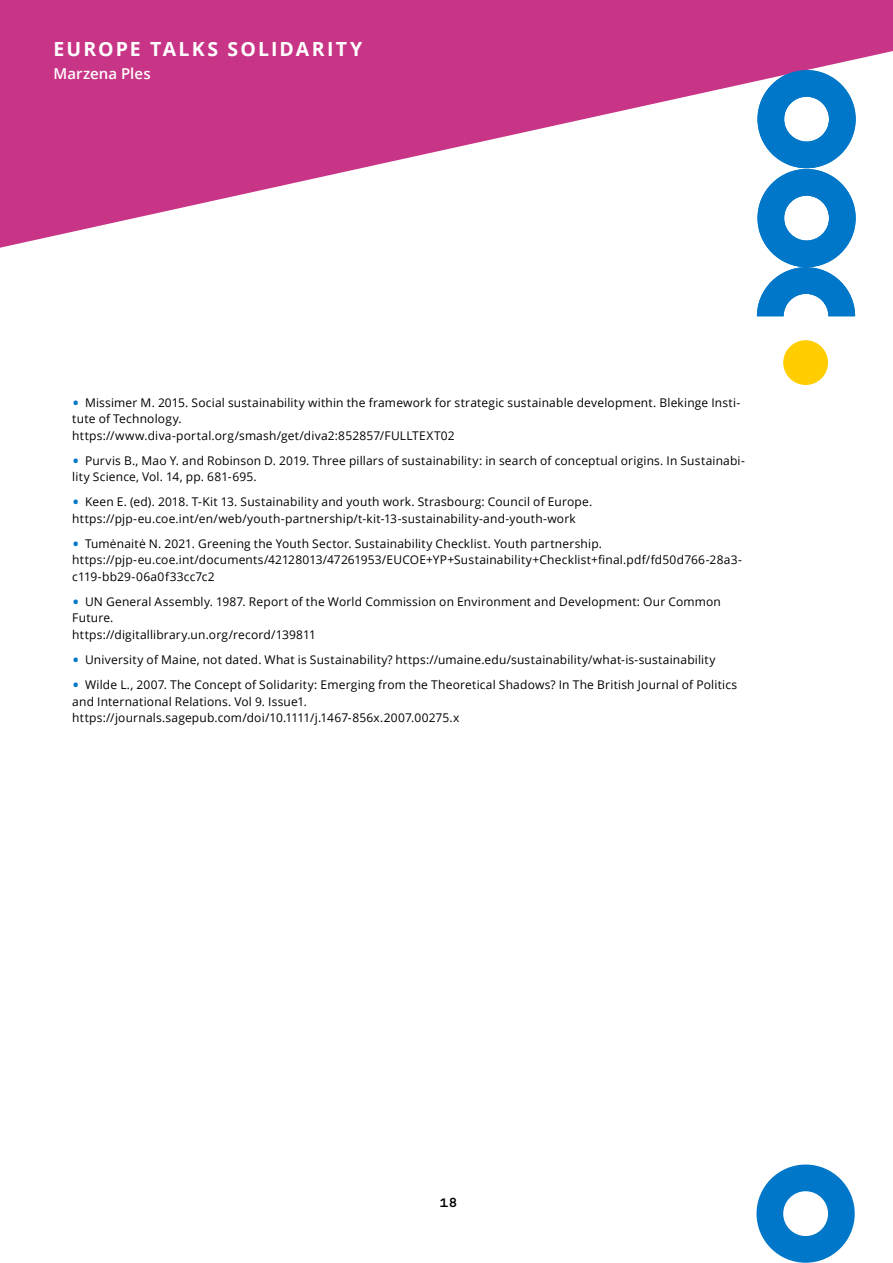
<style>
.page{position:relative;width:893px;height:1263px;background:#fff}
.page>*{position:absolute;margin:0;border:0;box-sizing:border-box;transform-origin:0 0}
.t1{font:700 19.5px "Open Sans";letter-spacing:.11em;color:#fff}
.t2{font:600 15px "Open Sans";letter-spacing:.005em;color:#fff}
.t3{font:700 15px "Pitch";color:#000}
.t4{font:12px/16.5px "Open Sans";letter-spacing:.015em;color:#000}
.s1{font-size:19.5px;color:#0077c8}
</style>
<div class="page">
<svg style="left:756px;top:1164px;width:99px;height:99px"></svg>
<svg style="left:0;top:0;width:893px;height:248px;fill:#c83486"></svg>
<svg style="left:757px;top:70px;width:99px;height:246px"></svg>
<div style="left:783px;top:340px;width:45px;height:45px;background:#ffcd00;border-radius:50%"></div>
<h1 class="t1" style="left:54px;top:41px;width:310px">EUROPE TALKS SOLIDARITY</h1>
<p class="t2" style="left:54px;top:67px;width:99px">Marzena Ples</p>
<p class="t4" style="left:72px;top:395px;width:670px"><span class="s1">•</span> Missimer M. 2015. Social sustainability within the framework for strategic sustainable development. Blekinge Insti&shy;tute of Technology.<br>https://www.diva-portal.org/smash/get/diva2:852857/FULLTEXT02</p>
<p class="t4" style="left:72px;top:452px;width:674px"><span class="s1">•</span> Purvis B., Mao Y. and Robinson D. 2019. Three pillars of sustainability: in search of conceptual origins. In Sustainabi&shy;lity Science, Vol. 14, pp. 681-695.</p>
<p class="t4" style="left:72px;top:493px;width:521px"><span class="s1">•</span> Keen E. (ed). 2018. T-Kit 13. Sustainability and youth work. Strasbourg: Council of Europe. https://pjp-eu.coe.int/en/web/youth-partnership/t-kit-13-sustainability-and-youth-work</p>
<p class="t4" style="left:72px;top:535px;width:671px"><span class="s1">•</span> Tumėnaitė N. 2021. Greening the Youth Sector. Sustainability Checklist. Youth partnership. https://pjp-eu.coe.int/documents/42128013/47261953/EUCOE+YP+Sustainability+Checklist+final.pdf/fd50d766-28a3- c119-bb29-06a0f33cc7c2</p>
<p class="t4" style="left:72px;top:593px;width:650px"><span class="s1">•</span> UN General Assembly. 1987. Report of the World Commission on Environment and Development: Our Common<br>Future.<br>https://digitallibrary.un.org/record/139811</p>
<p class="t4" style="left:72px;top:653px;width:645px"><span class="s1">•</span> University of Maine, not dated. What is Sustainability? https://umaine.edu/sustainability/what-is-sustainability</p>
<p class="t4" style="left:72px;top:676px;width:666px"><span class="s1">•</span> Wilde L., 2007. The Concept of Solidarity: Emerging from the Theoretical Shadows? In The British Journal of Politics and International Relations. Vol 9. Issue1.<br>https://journals.sagepub.com/doi/10.1111/j.1467-856x.2007.00275.x</p>
<p class="t3" style="left:440px;top:1198px;width:20px">18</p>
</div>
